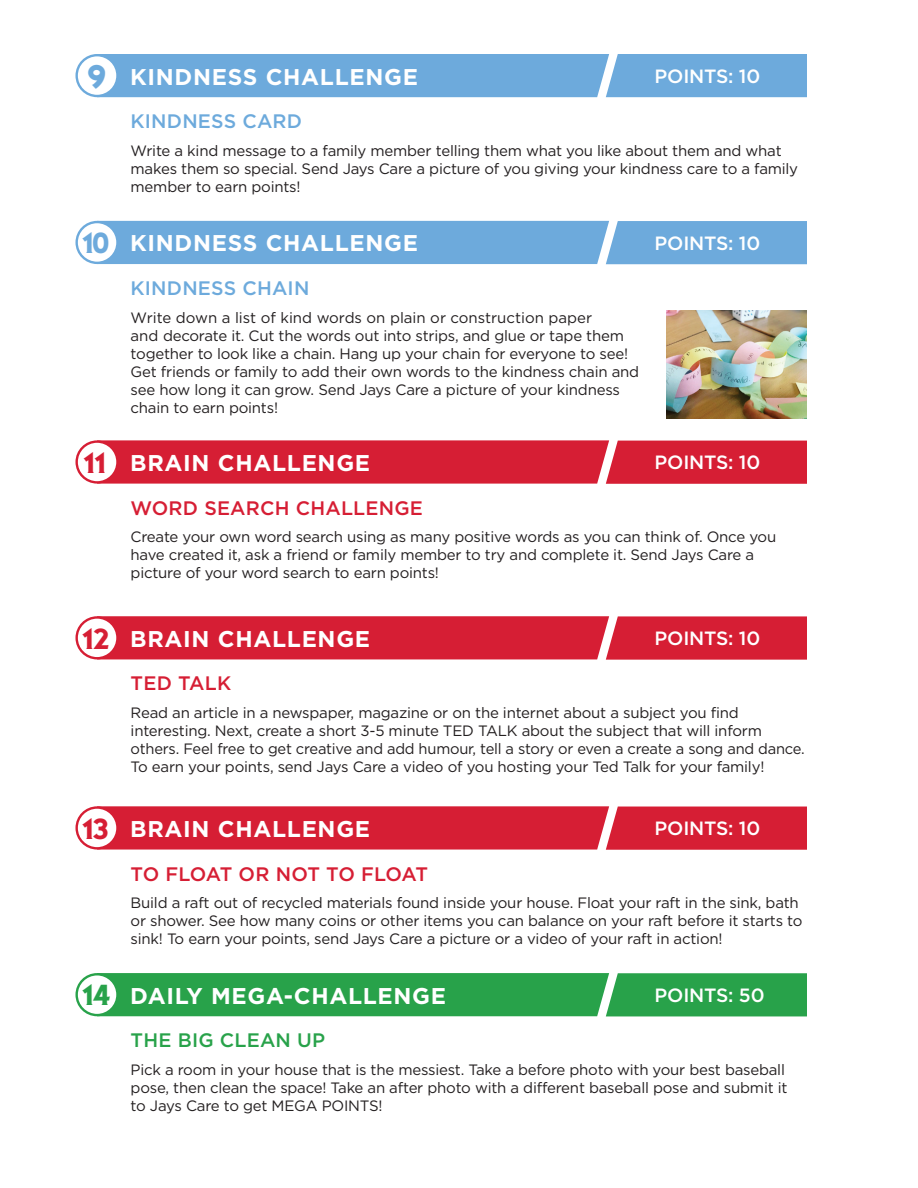
<style>
.page{position:relative;width:918px;height:1188px;background:#fff}
.page>*{position:absolute;margin:0;border:0;box-sizing:border-box;transform-origin:0 0}
.t1{font:700 27px "Blue Jays Solid";color:#6daadc}
.t2{font:700 24px "Blue Jays Solid";color:#d61e34}
.t3{font:700 24px "Blue Jays Solid";color:#6daadc}
.t4{font:700 24px "Blue Jays Solid";color:#28a24a}
.t5{font:700 22.8px "Gotham HTF";letter-spacing:.03em;color:#fff}
.t6{font:500 19.5px "Gotham HTF";letter-spacing:.01em;color:#d61e34}
.t7{font:500 19.5px "Gotham HTF";letter-spacing:.01em;color:#6daadc}
.t8{font:500 19.5px "Gotham HTF";letter-spacing:-.03em;color:#d61e34}
.t9{font:500 19.5px "Gotham HTF";letter-spacing:.01em;color:#28a24a}
.t10{font:500 19.2px "Gotham HTF";letter-spacing:-.01em;color:#fff}
.t11{font:15px/18px "Gotham HTF";letter-spacing:-.015em;color:#231f20}
</style>
<div class="page">
<div style="left:102px;top:54px;width:705px;height:43px;background:#6daadc"></div>
<div style="left:102px;top:221px;width:705px;height:43px;background:#6daadc"></div>
<div style="left:102px;top:440px;width:705px;height:44px;background:#d61e34"></div>
<div style="left:97px;top:616px;width:710px;height:44px;background:#d61e34"></div>
<div style="left:102px;top:806px;width:705px;height:44px;background:#d61e34"></div>
<div style="left:102px;top:973px;width:705px;height:43px;background:#28a24a"></div>
<div style="left:77px;top:55px;width:40px;height:41px;background:#fff;border-radius:50%"></div>
<div style="left:75px;top:54px;width:44px;height:43px;border:2px solid #6daadc;border-radius:50%"></div>
<div style="left:77px;top:222px;width:40px;height:41px;background:#fff;border-radius:50%"></div>
<div style="left:75px;top:221px;width:44px;height:43px;border:2px solid #6daadc;border-radius:50%"></div>
<div style="left:77px;top:442px;width:40px;height:40px;background:#fff;border-radius:50%"></div>
<div style="left:75px;top:440px;width:44px;height:44px;border:2px solid #d61e34;border-radius:50%"></div>
<div style="left:77px;top:617px;width:40px;height:41px;background:#fff;border-radius:50%"></div>
<div style="left:75px;top:616px;width:44px;height:43px;border:2px solid #d61e34;border-radius:50%"></div>
<div style="left:77px;top:808px;width:40px;height:40px;background:#fff;border-radius:50%"></div>
<div style="left:75px;top:806px;width:44px;height:44px;border:2px solid #d61e34;border-radius:50%"></div>
<div style="left:77px;top:974px;width:40px;height:41px;background:#fff;border-radius:50%"></div>
<div style="left:75px;top:973px;width:44px;height:43px;border:2px solid #28a24a;border-radius:50%"></div>
<img style="left:666px;top:310px;width:141px;height:109px">
<h1 class="t1" style="left:88px;top:62px;width:19px">9</h1>
<h3 class="t5" style="left:130px;top:63px;width:289px">KINDNESS CHALLENGE</h3>
<p class="t10" style="left:655px;top:65px;width:107px">POINTS: 10</p>
<h3 class="t7" style="left:131px;top:110px;width:173px">KINDNESS CARD</h3>
<p class="t11" style="left:131px;top:141px;width:669px">Write a kind message to a family member telling them what you like about them and what makes them so special. Send Jays Care a picture of you giving your kindness care to a family member to earn points!</p>
<h2 class="t3" style="left:82px;top:230px;width:28px">10</h2>
<h3 class="t5" style="left:130px;top:230px;width:289px">KINDNESS CHALLENGE</h3>
<p class="t10" style="left:655px;top:232px;width:107px">POINTS: 10</p>
<h3 class="t7" style="left:131px;top:277px;width:180px">KINDNESS CHAIN</h3>
<p class="t11" style="left:131px;top:308px;width:510px">Write down a list of kind words on plain or construction paper<br>and decorate it. Cut the words out into strips, and glue or tape them together to look like a chain. Hang up your chain for everyone to see!<br>Get friends or family to add their own words to the kindness chain and see how long it can grow. Send Jays Care a picture of your kindness chain to earn points!</p>
<h2 class="t2" style="left:84px;top:449px;width:23px">11</h2>
<h3 class="t5" style="left:130px;top:450px;width:241px">BRAIN CHALLENGE</h3>
<p class="t10" style="left:655px;top:452px;width:107px">POINTS: 10</p>
<h3 class="t6" style="left:131px;top:497px;width:294px">WORD SEARCH CHALLENGE</h3>
<p class="t11" style="left:131px;top:528px;width:647px">Create your own word search using as many positive words as you can think of. Once you have created it, ask a friend or family member to try and complete it. Send Jays Care a picture of your word search to earn points!</p>
<h2 class="t2" style="left:82px;top:625px;width:28px">12</h2>
<h3 class="t5" style="left:130px;top:626px;width:241px">BRAIN CHALLENGE</h3>
<p class="t10" style="left:655px;top:628px;width:107px">POINTS: 10</p>
<h3 class="t6" style="left:131px;top:672px;width:102px">TED TALK</h3>
<p class="t11" style="left:131px;top:704px;width:676px">Read an article in a newspaper, magazine or on the internet about a subject you find interesting. Next, create a short 3-5 minute TED TALK about the subject that will inform others. Feel free to get creative and add humour, tell a story or even a create a song and dance.<br>To earn your points, send Jays Care a video of you hosting your Ted Talk for your family!</p>
<h2 class="t2" style="left:82px;top:815px;width:27px">13</h2>
<h3 class="t5" style="left:130px;top:816px;width:241px">BRAIN CHALLENGE</h3>
<p class="t10" style="left:655px;top:818px;width:107px">POINTS: 10</p>
<h3 class="t8" style="left:131px;top:863px;width:299px">TO FLOAT OR NOT TO FLOAT</h3>
<p class="t11" style="left:131px;top:894px;width:673px">Build a raft out of recycled materials found inside your house. Float your raft in the sink, bath or shower. See how many coins or other items you can balance on your raft before it starts to sink! To earn your points, send Jays Care a picture or a video of your raft in action!</p>
<h2 class="t4" style="left:82px;top:982px;width:29px">14</h2>
<h3 class="t5" style="left:130px;top:982px;width:317px">DAILY MEGA-CHALLENGE</h3>
<p class="t10" style="left:655px;top:984px;width:112px">POINTS: 50</p>
<h3 class="t9" style="left:131px;top:1029px;width:196px">THE BIG CLEAN UP</h3>
<p class="t11" style="left:131px;top:1060px;width:659px">Pick a room in your house that is the messiest. Take a before photo with your best baseball pose, then clean the space! Take an after photo with a different baseball pose and submit it to Jays Care to get MEGA POINTS!</p>
</div>
